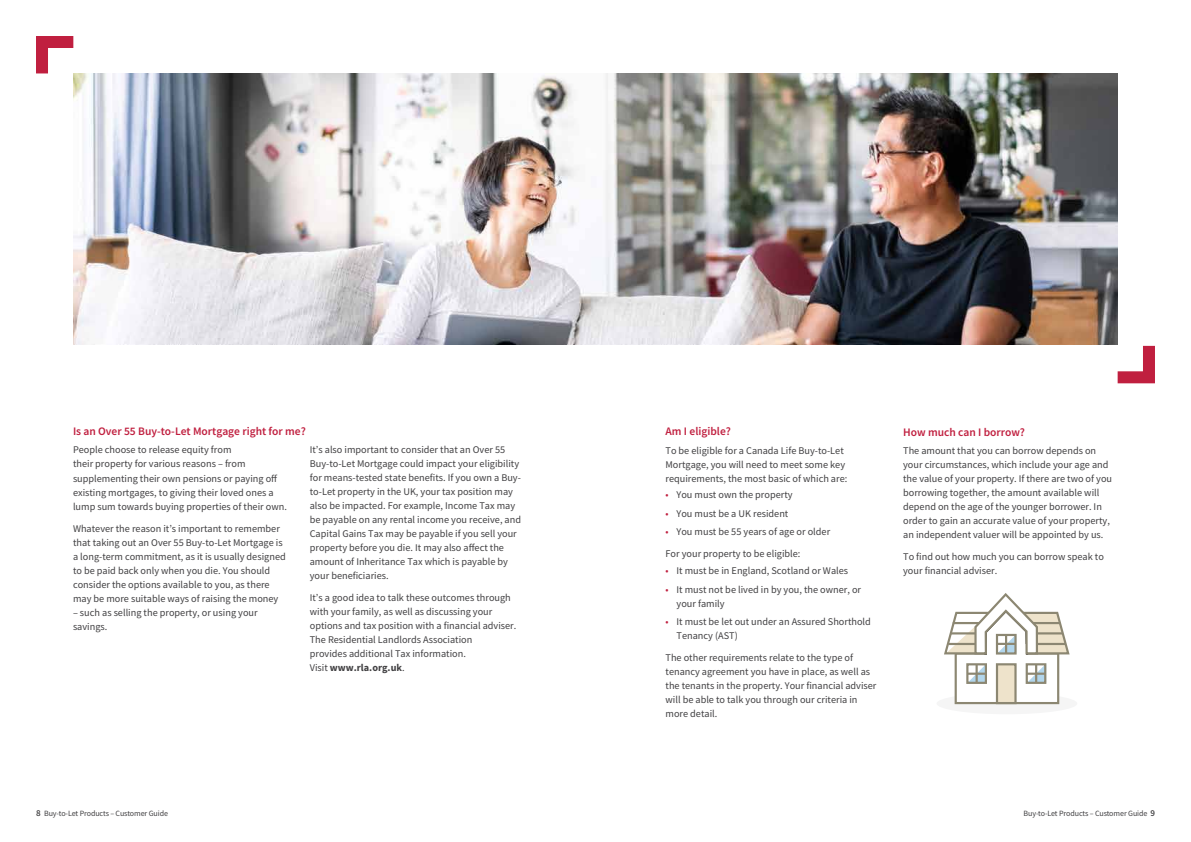
<style>
.page{position:relative;width:1191px;height:842px;background:#fff}
.page>*{position:absolute;margin:0;border:0;box-sizing:border-box;transform-origin:0 0}
.t1{font:600 11.5px "Source Sans Pro";color:#c01f3f}
.t2{font:10.2px/14px "Source Sans Pro";color:#414042}
.t3{font:8px "Source Sans Pro";letter-spacing:-.01em;color:#414042}
.s1{color:#c01f3f}
.s2{font-weight:700}
.s3{font-weight:600;font-size:9px}
</style>
<div class="page">
<img style="left:73px;top:74px;width:1044px;height:270px">
<svg style="left:36px;top:36px;width:49px;height:49px"></svg>
<svg style="left:1105px;top:334px;width:50px;height:50px"></svg>
<div style="left:936px;top:693px;width:141px;height:21px;background:linear-gradient(to right,#f5f5f5,#f5f5f5);border-radius:50%"></div>
<div style="left:955px;top:653px;width:103px;height:50px;background:#fff"></div>
<div style="left:954px;top:652px;width:105px;height:52px;border:2px solid #8c8772"></div>
<div style="left:997px;top:664px;width:18px;height:39px;background:#eee3cb"></div>
<div style="left:996px;top:663px;width:20px;height:41px;border:2px solid #8c8772"></div>
<svg style="left:944px;top:593px;width:126px;height:63px"></svg>
<div style="left:966px;top:663px;width:21px;height:21px;border:2px solid #8c8772"></div>
<svg style="left:967px;top:664px;width:19px;height:19px"></svg>
<div style="left:1025px;top:663px;width:21px;height:21px;border:2px solid #8c8772"></div>
<svg style="left:1026px;top:663px;width:20px;height:20px"></svg>
<p class="t1" style="left:73px;top:424px;width:234px">Is an Over 55 Buy-to-Let Mortgage right for me?</p>
<p class="t1" style="left:665px;top:424px;width:67px">Am I eligible?</p>
<p class="t2" style="left:665px;top:443px;width:183px">To be eligible for a Canada Life Buy-to-Let<br>Mortgage, you will need to meet some key requirements, the most basic of which are:</p>
<p class="t2" style="left:665px;top:488px;width:129px"><span class="s1">•</span> You must own the property</p>
<p class="t2" style="left:665px;top:506px;width:124px"><span class="s1">•</span> You must be a UK resident</p>
<p class="t2" style="left:665px;top:524px;width:166px"><span class="s1">•</span> You must be 55 years of age or older</p>
<p class="t2" style="left:665px;top:547px;width:136px">For your property to be eligible:</p>
<p class="t2" style="left:665px;top:564px;width:184px"><span class="s1">•</span> It must be in England, Scotland or Wales</p>
<p class="t2" style="left:676px;top:582px;width:186px;text-indent:-11px"><span class="s1">•</span> It must not be lived in by you, the owner, or your family</p>
<p class="t2" style="left:676px;top:614px;width:196px;text-indent:-11px"><span class="s1">•</span> It must be let out under an Assured Shorthold<br>Tenancy (AST)</p>
<p class="t2" style="left:665px;top:651px;width:212px">The other requirements relate to the type of tenancy agreement you have in place, as well as the tenants in the property. Your financial adviser will be able to talk you through our criteria in more detail.</p>
<p class="t2" style="left:310px;top:442px;width:213px">It’s also important to consider that an Over 55<br>Buy-to-Let Mortgage could impact your eligibility for means-tested state benefits. If you own a Buy&shy;to-Let property in the UK, your tax position may also be impacted. For example, Income Tax may be payable on any rental income you receive, and Capital Gains Tax may be payable if you sell your property before you die. It may also affect the amount of Inheritance Tax which is payable by your beneficiaries.</p>
<p class="t2" style="left:310px;top:591px;width:208px">It’s a good idea to talk these outcomes through with your family, as well as discussing your options and tax position with a financial adviser.<br>The Residential Landlords Association<br>provides additional Tax information.<br>Visit <span class="s2">www.rla.org.uk</span>.</p>
<p class="t2" style="left:73px;top:443px;width:215px">People choose to release equity from<br>their property for various reasons – from supplementing their own pensions or paying off existing mortgages, to giving their loved ones a lump sum towards buying properties of their own.</p>
<p class="t2" style="left:73px;top:522px;width:214px">Whatever the reason it’s important to remember that taking out an Over 55 Buy-to-Let Mortgage is a long-term commitment, as it is usually designed to be paid back only when you die. You should consider the options available to you, as there may be more suitable ways of raising the money</p>
<p class="t2" style="left:73px;top:606px;width:186px">– such as selling the property, or using your savings.</p>
<p class="t1" style="left:903px;top:424px;width:123px">How much can I borrow?</p>
<p class="t2" style="left:903px;top:443px;width:210px">The amount that you can borrow depends on your circumstances, which include your age and the value of your property. If there are two of you borrowing together, the amount available will depend on the age of the younger borrower. In order to gain an accurate value of your property, an independent valuer will be appointed by us.</p>
<p class="t2" style="left:903px;top:550px;width:202px">To find out how much you can borrow speak to your financial adviser.</p>
<p class="t3" style="left:36px;top:808px;width:134px"><span class="s3">8</span> Buy-to-Let Products – Customer Guide</p>
<p class="t3" style="left:1023px;top:808px;width:133px">Buy-to-Let Products – Customer Guide <span class="s3">9</span></p>
</div>
